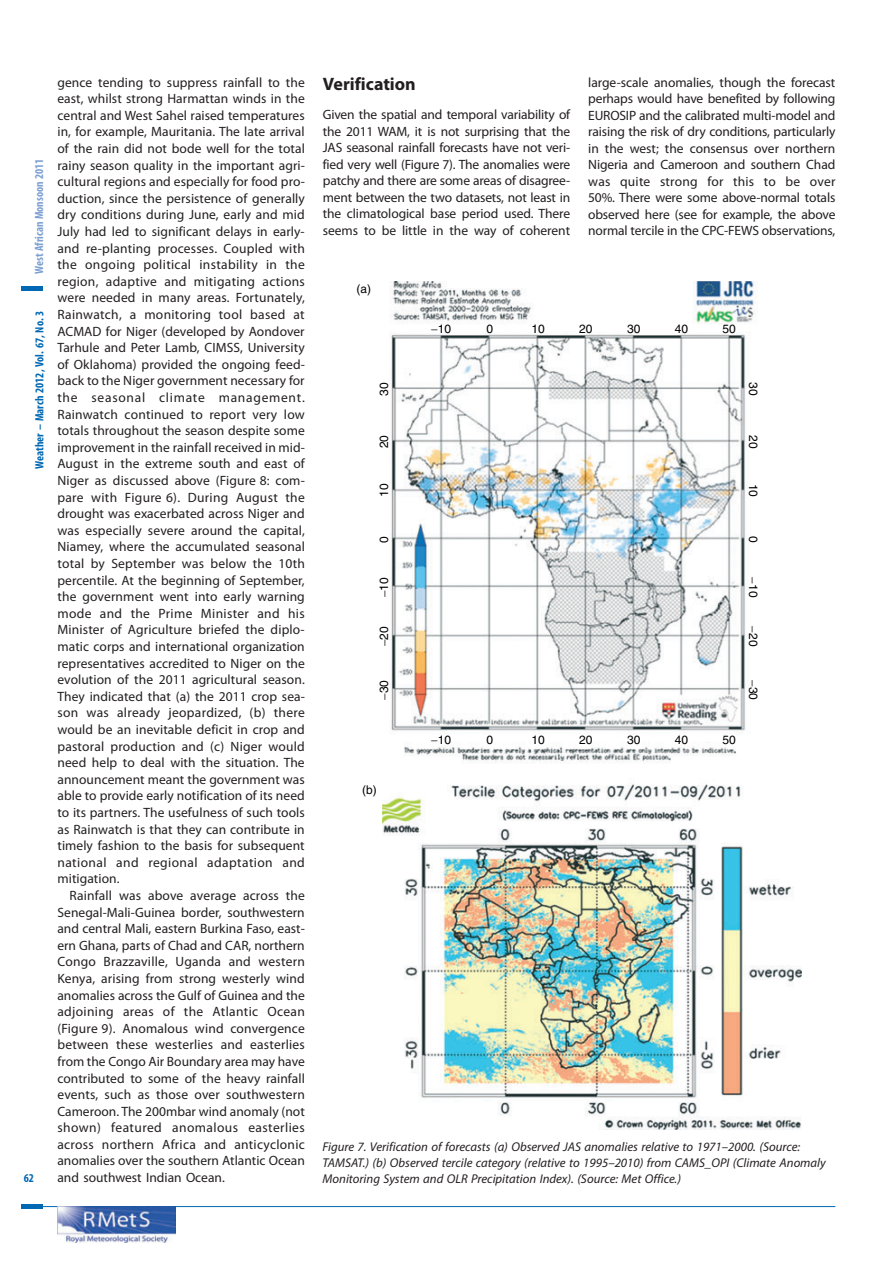
<style>
.page{position:relative;width:893px;height:1263px;background:#fff}
.page>*{position:absolute;margin:0;border:0;box-sizing:border-box;transform-origin:0 0}
.t1{font:700 18px "Myriad Pro";color:#231f20}
.t2{font:13.5px/16.6px "Myriad Pro";color:#231f20;text-align:justify}
.t3{font:italic 12.75px/15.8px "Myriad Pro";color:#231f20}
.t4{font:12px "Helvetica";color:#000}
.t5{font:700 condensed 12px "Myriad Pro";color:#0168b3}
.t6{font:700 condensed 12px "Myriad Pro";color:#7c9fd2}
</style>
<div class="page">
<hr style="left:39px;top:1206px;width:796px;height:1px;background:#0168b3">
<div style="left:22px;top:1204px;width:21px;height:5px;background:#0168b3"></div>
<img style="left:57px;top:1207px;width:118px;height:35px">
<div style="left:22px;top:286px;width:21px;height:5px;background:#0168b3"></div>
<img style="left:383px;top:282px;width:418px;height:848px">
<p class="t6" style="left:35px;top:274px;width:117px;rotate:-90deg">West African Monsoon 2011</p>
<p class="t5" style="left:35px;top:469px;width:160px;rotate:-90deg">Weather – March 2012, Vol. 67, No. 3</p>
<p class="t5" style="left:24px;top:1174px;width:12px">62</p>
<p class="t2" style="left:57px;top:75px;width:249px">gence tending to suppress rainfall to the east, whilst strong Harmattan winds in the central and West Sahel raised temperatures in, for example, Mauritania. The late arrival of the rain did not bode well for the total rainy season quality in the important agri&shy;cultural regions and especially for food pro&shy;duction, since the persistence of generally dry conditions during June, early and mid July had led to significant delays in early&shy;and re-planting processes. Coupled with the ongoing political instability in the region, adaptive and mitigating actions were needed in many areas. Fortunately, Rainwatch, a monitoring tool based at ACMAD for Niger (developed by Aondover Tarhule and Peter Lamb, CIMSS, University of Oklahoma) provided the ongoing feed&shy;back to the Niger government necessary for the seasonal climate management.<br>Rainwatch continued to report very low totals throughout the season despite some improvement in the rainfall received in mid-August in the extreme south and east of Niger as discussed above (Figure 8: com&shy;pare with Figure 6). During August the drought was exacerbated across Niger and was especially severe around the capital, Niamey, where the accumulated seasonal total by September was below the 10th percentile. At the beginning of September, the government went into early warning mode and the Prime Minister and his Minister of Agriculture briefed the diplo&shy;matic corps and international organization representatives accredited to Niger on the evolution of the 2011 agricultural season.<br>They indicated that (a) the 2011 crop sea&shy;son was already jeopardized, (b) there would be an inevitable deficit in crop and pastoral production and (c) Niger would need help to deal with the situation. The announcement meant the government was able to provide early notification of its need to its partners. The usefulness of such tools as Rainwatch is that they can contribute in timely fashion to the basis for subsequent national and regional adaptation and mitigation.</p>
<p class="t2" style="left:57px;top:888px;width:249px;text-indent:12px">Rainfall was above average across the Senegal-Mali-Guinea border, southwestern and central Mali, eastern Burkina Faso, east&shy;ern Ghana, parts of Chad and CAR, northern Congo Brazzaville, Uganda and western Kenya, arising from strong westerly wind anomalies across the Gulf of Guinea and the adjoining areas of the Atlantic Ocean (Figure 9). Anomalous wind convergence between these westerlies and easterlies from the Congo Air Boundary area may have contributed to some of the heavy rainfall events, such as those over southwestern Cameroon. The 200mbar wind anomaly (not shown) featured anomalous easterlies across northern Africa and anticyclonic anomalies over the southern Atlantic Ocean and southwest Indian Ocean.</p>
<h1 class="t1" style="left:323px;top:77px;width:95px">Verification</h1>
<p class="t2" style="left:323px;top:108px;width:249px">Given the spatial and temporal variability of the 2011 WAM, it is not surprising that the JAS seasonal rainfall forecasts have not veri&shy;fied very well (Figure 7). The anomalies were patchy and there are some areas of disagree&shy;ment between the two datasets, not least in the climatological base period used. There seems to be little in the way of coherent</p>
<p class="t2" style="left:588px;top:75px;width:249px">large-scale anomalies, though the forecast perhaps would have benefited by following EUROSIP and the calibrated multi-model and raising the risk of dry conditions, particularly in the west; the consensus over northern Nigeria and Cameroon and southern Chad was quite strong for this to be over 50%. There were some above-normal totals observed here (see for example, the above normal tercile in the CPC-FEWS observations,</p>
<p class="t4" style="left:357px;top:284px;width:16px">(a)</p>
<p class="t4" style="left:380px;top:396px;width:15px;rotate:-90deg">30</p>
<p class="t4" style="left:380px;top:448px;width:15px;rotate:-90deg">20</p>
<p class="t4" style="left:380px;top:497px;width:15px;rotate:-90deg">10</p>
<p class="t4" style="left:380px;top:543px;width:8px;rotate:-90deg">0</p>
<p class="t4" style="left:380px;top:597px;width:21px;rotate:-90deg">−10</p>
<p class="t4" style="left:380px;top:646px;width:21px;rotate:-90deg">−20</p>
<p class="t4" style="left:380px;top:700px;width:21px;rotate:-90deg">−30</p>
<p class="t4" style="left:362px;top:785px;width:16px">(b)</p>
<p class="t4" style="left:431px;top:324px;width:21px">−10</p>
<p class="t4" style="left:487px;top:324px;width:8px">0</p>
<p class="t4" style="left:531px;top:324px;width:15px">10</p>
<p class="t4" style="left:579px;top:324px;width:15px">20</p>
<p class="t4" style="left:627px;top:324px;width:15px">30</p>
<p class="t4" style="left:675px;top:324px;width:15px">40</p>
<p class="t4" style="left:723px;top:324px;width:15px">50</p>
<p class="t4" style="left:758px;top:382px;width:15px;rotate:90deg">30</p>
<p class="t4" style="left:758px;top:435px;width:15px;rotate:90deg">20</p>
<p class="t4" style="left:758px;top:484px;width:15px;rotate:90deg">10</p>
<p class="t4" style="left:758px;top:536px;width:8px;rotate:90deg">0</p>
<p class="t4" style="left:758px;top:577px;width:21px;rotate:90deg">−10</p>
<p class="t4" style="left:758px;top:626px;width:21px;rotate:90deg">−20</p>
<p class="t4" style="left:758px;top:680px;width:21px;rotate:90deg">−30</p>
<p class="t4" style="left:431px;top:736px;width:21px">−10</p>
<p class="t4" style="left:487px;top:736px;width:8px">0</p>
<p class="t4" style="left:531px;top:736px;width:15px">10</p>
<p class="t4" style="left:579px;top:736px;width:15px">20</p>
<p class="t4" style="left:627px;top:736px;width:15px">30</p>
<p class="t4" style="left:675px;top:736px;width:15px">40</p>
<p class="t4" style="left:723px;top:736px;width:15px">50</p>
<p class="t3" style="left:323px;top:1140px;width:505px">Figure 7. Verification of forecasts (a) Observed JAS anomalies relative to 1971–2000. (Source:<br>TAMSAT.) (b) Observed tercile category (relative to 1995–2010) from CAMS_OPI (Climate Anomaly<br>Monitoring System and OLR Precipitation Index). (Source: Met Office.)</p>
</div>
